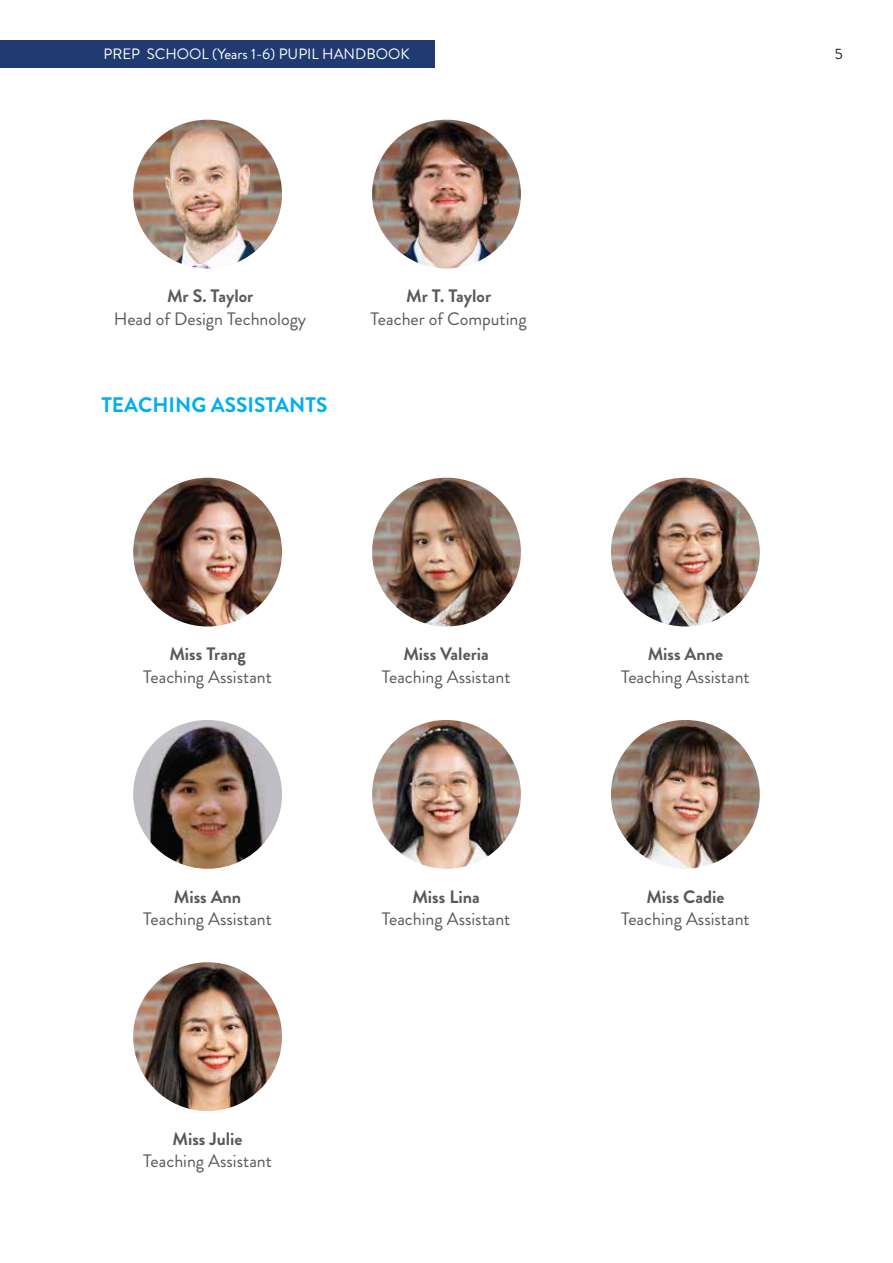
<style>
.page{position:relative;width:893px;height:1263px;background:#fff}
.page>*{position:absolute;margin:0;border:0;box-sizing:border-box;transform-origin:0 0}
.t1{font:700 21px "Brandon Grotesque";color:#00aeef}
.t2{font:18px "Brandon Grotesque";color:#58595b}
.t3{font:700 18px "Brandon Grotesque";color:#58595b}
.t4{font:15px "Brandon Grotesque";color:#fff}
.t5{font:15px "Brandon Grotesque";color:#231f20}
</style>
<div class="page">
<img style="left:133px;top:120px;width:149px;height:148px;border-radius:74px">
<img style="left:133px;top:478px;width:149px;height:148px;border-radius:74px">
<img style="left:133px;top:962px;width:149px;height:149px;border-radius:74px">
<img style="left:372px;top:478px;width:149px;height:148px;border-radius:74px">
<img style="left:611px;top:478px;width:149px;height:148px;border-radius:74px">
<img style="left:372px;top:120px;width:149px;height:148px;border-radius:74px">
<svg style="left:133px;top:720px;width:149px;height:122px"></svg>
<img style="left:150px;top:726px;width:115px;height:143px">
<img style="left:372px;top:720px;width:149px;height:149px;border-radius:74px">
<img style="left:611px;top:720px;width:149px;height:149px;border-radius:74px">
<div style="left:0;top:40px;width:435px;height:28px;background:#213b72"></div>
<p class="t4" style="left:103px;top:43px;width:308px">PREP SCHOOL (Years 1-6) PUPIL HANDBOOK</p>
<p class="t5" style="left:835px;top:43px;width:9px">5</p>
<p class="t3" style="left:167px;top:284px;width:88px">Mr S. Taylor</p>
<p class="t2" style="left:114px;top:306px;width:194px">Head of Design Technology</p>
<p class="t1" style="left:101px;top:390px;width:228px">TEACHING ASSISTANTS</p>
<p class="t3" style="left:406px;top:284px;width:87px">Mr T. Taylor</p>
<p class="t2" style="left:371px;top:306px;width:158px">Teacher of Computing</p>
<p class="t3" style="left:169px;top:642px;width:78px">Miss Trang</p>
<p class="t2" style="left:143px;top:664px;width:130px">Teaching Assistant</p>
<p class="t3" style="left:174px;top:884px;width:69px">Miss Ann</p>
<p class="t2" style="left:143px;top:906px;width:130px">Teaching Assistant</p>
<p class="t3" style="left:173px;top:1126px;width:72px">Miss Julie</p>
<p class="t2" style="left:143px;top:1149px;width:130px">Teaching Assistant</p>
<p class="t3" style="left:403px;top:642px;width:87px">Miss Valeria</p>
<p class="t2" style="left:382px;top:664px;width:130px">Teaching Assistant</p>
<p class="t3" style="left:412px;top:884px;width:69px">Miss Lina</p>
<p class="t2" style="left:382px;top:906px;width:130px">Teaching Assistant</p>
<p class="t3" style="left:648px;top:642px;width:77px">Miss Anne</p>
<p class="t2" style="left:621px;top:664px;width:130px">Teaching Assistant</p>
<p class="t3" style="left:646px;top:884px;width:80px">Miss Cadie</p>
<p class="t2" style="left:621px;top:906px;width:130px">Teaching Assistant</p>
</div>
